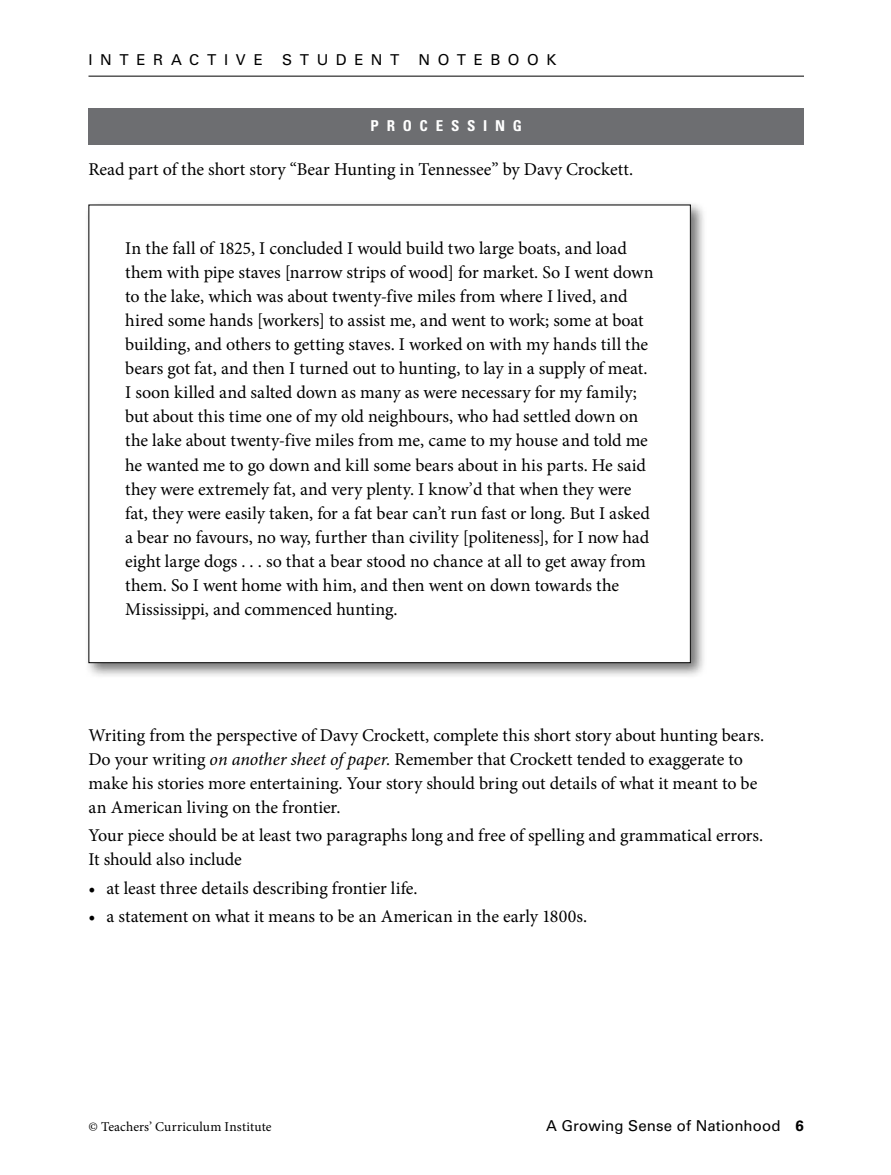
<style>
.page{position:relative;width:891px;height:1175px;background:#fff}
.page>*{position:absolute;margin:0;border:0;box-sizing:border-box;transform-origin:0 0}
.t1{font:18px/24px "Minion Pro";letter-spacing:-.005em;color:#000}
.t2{font:15px "Univers LT Std";letter-spacing:.01em;color:#000}
.t3{font:700 condensed 15px "Univers LT Std";letter-spacing:.52em;color:#fff}
.t4{font:13.5px "Minion Pro";letter-spacing:.01em;color:#000}
.s1{font-style:italic}
.s2{font-weight:700}
</style>
<div class="page">
<hr style="left:88px;top:76px;width:716px;height:1px;background:#000">
<div style="left:88px;top:108px;width:716px;height:36px;background:#6d6e71"></div>
<div style="left:84px;top:200px;width:622px;height:479px;background:#000;opacity:.55"></div>
<div style="left:89px;top:205px;width:601px;height:457px;background:#fff"></div>
<p class="t2" style="left:88px;top:51px;width:176px">INT ERA CT IVE</p>
<p class="t2" style="left:282px;top:51px;width:115px">ST UDENT</p>
<p class="t2" style="left:419px;top:51px;width:139px">NOT EBOOK</p>
<p class="t3" style="left:371px;top:117px;width:94px">PROCESS</p>
<p class="t3" style="left:483px;top:117px;width:26px">I NG</p>
<p class="t1" style="left:88px;top:157px;width:546px">Read part of the short story “Bear Hunting in Tennessee” by Davy Crockett.</p>
<p class="t1" style="left:125px;top:237px;width:530px">In the fall of 1825, I concluded I would build two large boats, and load them with pipe staves [narrow strips of wood] for market. So I went down to the lake, which was about twenty-five miles from where I lived, and hired some hands [workers] to assist me, and went to work; some at boat building, and others to getting staves. I worked on with my hands till the bears got fat, and then I turned out to hunting, to lay in a supply of meat.<br>I soon killed and salted down as many as were necessary for my family; but about this time one of my old neighbours, who had settled down on the lake about twenty-five miles from me, came to my house and told me he wanted me to go down and kill some bears about in his parts. He said they were extremely fat, and very plenty. I know’d that when they were fat, they were easily taken, for a fat bear can’t run fast or long. But I asked a bear no favours, no way, further than civility [politeness], for I now had eight large dogs . . . so that a bear stood no chance at all to get away from them. So I went home with him, and then went on down towards the Mississippi, and commenced hunting.</p>
<p class="t1" style="left:88px;top:723px;width:677px">Writing from the perspective of Davy Crockett, complete this short story about hunting bears.<br>Do your writing <span class="s1">on another sheet of paper.</span> Remember that Crockett tended to exaggerate to make his stories more entertaining. Your story should bring out details of what it meant to be an American living on the frontier.</p>
<p class="t1" style="left:88px;top:823px;width:676px">Your piece should be at least two paragraphs long and free of spelling and grammatical errors.<br>It should also include</p>
<p class="t1" style="left:88px;top:876px;width:331px">• at least three details describing frontier life.</p>
<p class="t1" style="left:88px;top:904px;width:500px">• a statement on what it means to be an American in the early 1800s.</p>
<p class="t4" style="left:88px;top:1118px;width:185px">© Teachers’ Curriculum Institute</p>
<p class="t2" style="left:546px;top:1117px;width:259px">A GROWING SENSE OF NATIONHOOD <span class="s2">6</span></p>
</div>
